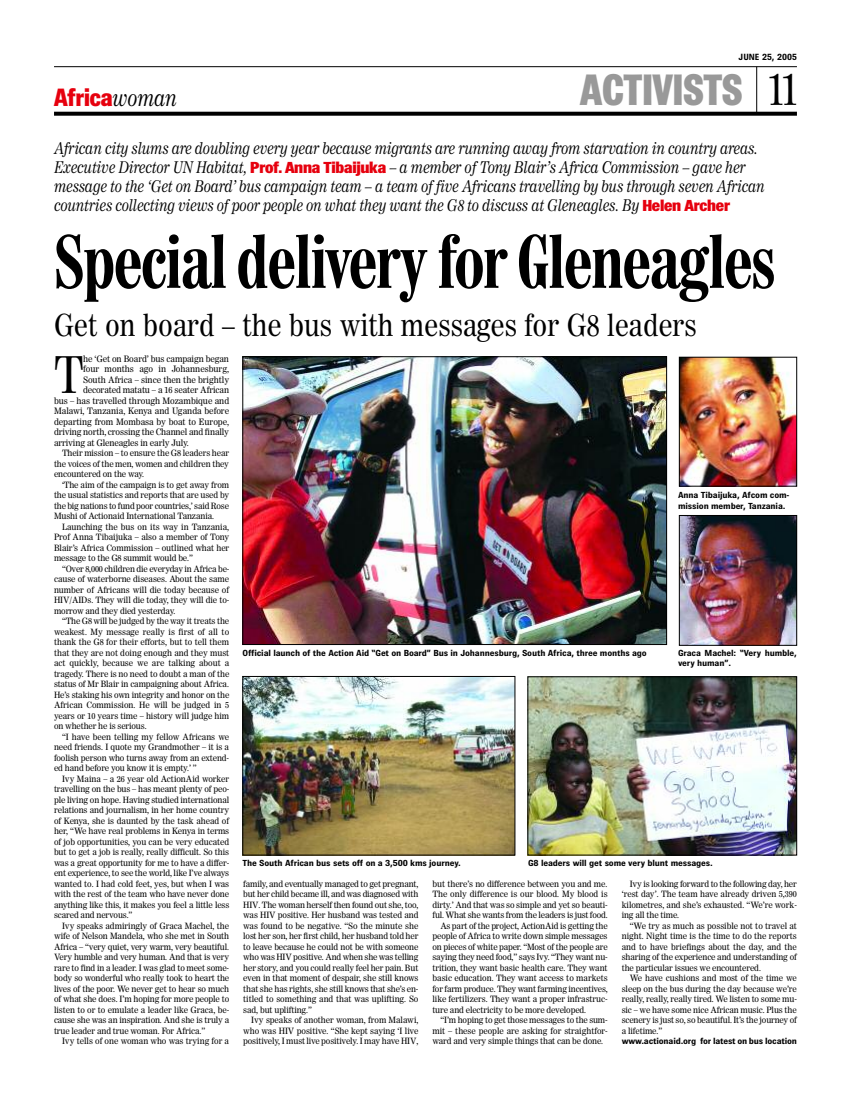
<style>
.page{position:relative;width:851px;height:1106px;background:#fff}
.page>*{position:absolute;margin:0;border:0;box-sizing:border-box;transform-origin:0 0}
.t1{font:700 condensed 72px "Worldwide";letter-spacing:-.015em;color:#000}
.t2{font:50.3px "Worldwide Headline";color:#000}
.t3{font:900 44px "Brown";color:#999}
.t4{font:30px "Worldwide Headline";color:#000}
.t5{font:800 25px "Brown";color:#e6000e}
.t6{font:italic 16px/19px "Worldwide Headline";letter-spacing:-.015em;color:#000}
.t7{font:700 9px "Brown";color:#000}
.t8{font:8.8px "Worldwide";letter-spacing:-.015em;color:#000}
.t9{font:700 8.8px/10.5px "Brown";letter-spacing:-.015em;color:#000;scale:1.06 1}
.t10{font:8.6px/10.5px "Worldwide";letter-spacing:-.015em;color:#000;text-align:justify}
.s1{font-family:"Worldwide Headline";font-weight:400;font-style:italic;font-size:22px;color:#000}
.s2{font-family:"Worldwide Headline";font-weight:400;font-size:45px;color:#000}
.s3{font-family:"Brown";font-weight:800;font-style:normal;color:#e6000e}
</style>
<div class="page">
<img style="left:244px;top:358px;width:420px;height:285px">
<div style="left:242px;top:356px;width:424px;height:289px;border:1px solid #000"></div>
<hr style="left:756px;top:67px;width:1px;height:47px;background:#000">
<svg style="left:54px;top:112px;width:742px;height:4px;background:#121212"></svg>
<hr style="left:54px;top:66px;width:742px;height:1px;background:#000">
<img style="left:244px;top:678px;width:269px;height:175px">
<div style="left:242px;top:676px;width:273px;height:179px;border:1px solid #000"></div>
<img style="left:529px;top:678px;width:265px;height:175px">
<div style="left:527px;top:676px;width:269px;height:179px;border:1px solid #000"></div>
<img style="left:681px;top:359px;width:113px;height:125px">
<div style="left:679px;top:357px;width:117px;height:129px;border:1px solid #000"></div>
<img style="left:681px;top:517px;width:113px;height:126px">
<div style="left:679px;top:515px;width:117px;height:130px;border:1px solid #000"></div>
<h3 class="t5" style="left:54px;top:89px;width:124px">Africa<span class="s1">woman</span></h3>
<p class="t7" style="left:738px;top:54px;width:60px">JUNE 25, 2005</p>
<h3 class="t3" style="left:580px;top:75px;width:218px">ACTIVISTS <span class="s2">11</span></h3>
<p class="t6" style="left:54px;top:140px;width:712px">African city slums are doubling every year because migrants are running away from starvation in country areas.<br>Executive Director UN Habitat, <span class="s3">Prof. Anna Tibaijuka</span> – a member of Tony Blair’s Africa Commission – gave her message to the ‘Get on Board’ bus campaign team – a team of five Africans travelling by bus through seven African countries collecting views of poor people on what they want the G8 to discuss at Gleneagles. By <span class="s3">Helen Archer</span></p>
<h1 class="t1" style="left:54px;top:235px;width:722px">Special delivery for Gleneagles</h1>
<h3 class="t4" style="left:54px;top:314px;width:644px">Get on board – the bus with messages for G8 leaders</h3>
<h2 class="t2" style="left:54px;top:356px;width:31px">T</h2>
<p class="t8" style="left:83px;top:355px;width:147px">he ‘Get on Board’ bus campaign began</p>
<p class="t8" style="left:83px;top:366px;width:148px">four months ago in Johannesburg,</p>
<p class="t8" style="left:83px;top:376px;width:148px">South Africa – since then the brightly</p>
<p class="t8" style="left:83px;top:387px;width:148px">decorated matatu – a 16 seater African</p>
<p class="t8" style="left:54px;top:397px;width:177px">bus – has travelled through Mozambique and</p>
<p class="t8" style="left:54px;top:408px;width:177px">Malawi, Tanzania, Kenya and Uganda before</p>
<p class="t8" style="left:54px;top:418px;width:177px">departing from Mombasa by boat to Europe,</p>
<p class="t8" style="left:54px;top:429px;width:177px">driving north, crossing the Channel and finally</p>
<p class="t8" style="left:54px;top:439px;width:136px">arriving at Gleneagles in early July.</p>
<p class="t10" style="left:54px;top:448px;width:177px;text-indent:8px">Their mission – to ensure the G8 leaders hear the voices of the men, women and children they encountered on the way.</p>
<p class="t10" style="left:54px;top:480px;width:177px;text-indent:8px">‘The aim of the campaign is to get away from the usual statistics and reports that are used by the big nations to fund poor countries,’ said Rose Mushi of Actionaid International Tanzania.</p>
<p class="t10" style="left:54px;top:522px;width:177px;text-indent:8px">Launching the bus on its way in Tanzania, Prof Anna Tibaijuka – also a member of Tony Blair’s Africa Commission – outlined what her message to the G8 summit would be.”</p>
<p class="t10" style="left:54px;top:564px;width:177px;text-indent:8px">“Over 8,000 children die everyday in Africa be&shy;cause of waterborne diseases. About the same number of Africans will die today because of HIV/AIDs. They will die today, they will die to&shy;morrow and they died yesterday.</p>
<p class="t10" style="left:54px;top:616px;width:177px;text-indent:8px">“The G8 will be judged by the way it treats the weakest. My message really is first of all to thank the G8 for their efforts, but to tell them that they are not doing enough and they must act quickly, because we are talking about a tragedy. There is no need to doubt a man of the status of Mr Blair in campaigning about Africa.<br>He’s staking his own integrity and honor on the African Commission. He will be judged in 5 years or 10 years time – history will judge him on whether he is serious.</p>
<p class="t10" style="left:54px;top:732px;width:177px;text-indent:8px">“I have been telling my fellow Africans we need friends. I quote my Grandmother – it is a foolish person who turns away from an extend&shy;ed hand before you know it is empty.’ ”</p>
<p class="t10" style="left:54px;top:774px;width:177px;text-indent:8px">Ivy Maina – a 26 year old ActionAid worker travelling on the bus – has meant plenty of peo&shy;ple living on hope. Having studied international relations and journalism, in her home country of Kenya, she is daunted by the task ahead of her, “We have real problems in Kenya in terms of job opportunities, you can be very educated but to get a job is really, really difficult. So this was a great opportunity for me to have a differ&shy;ent experience, to see the world, like I’ve always wanted to. I had cold feet, yes, but when I was with the rest of the team who have never done anything like this, it makes you feel a little less scared and nervous.”</p>
<p class="t10" style="left:54px;top:921px;width:177px;text-indent:8px">Ivy speaks admiringly of Graca Machel, the wife of Nelson Mandela, who she met in South Africa – “very quiet, very warm, very beautiful.<br>Very humble and very human. And that is very rare to find in a leader. I was glad to meet some&shy;body so wonderful who really took to heart the lives of the poor. We never get to hear so much of what she does. I’m hoping for more people to listen to or to emulate a leader like Graca, be&shy;cause she was an inspiration. And she is truly a true leader and true woman. For Africa.”</p>
<p class="t10" style="left:62px;top:1036px;width:169px">Ivy tells of one woman who was trying for a</p>
<p class="t9" style="left:678px;top:491px;width:107px">Anna Tibaijuka, Afcom com&shy;mission member, Tanzania.</p>
<p class="t9" style="left:242px;top:648px;width:383px">Official launch of the Action Aid “Get on Board” Bus in Johannesburg, South Africa, three months ago</p>
<p class="t9" style="left:678px;top:648px;width:114px">Graca Machel: “Very humble, very human”.</p>
<p class="t9" style="left:242px;top:858px;width:207px">The South African bus sets off on a 3,500 kms journey.</p>
<p class="t9" style="left:528px;top:858px;width:176px">G8 leaders will get some very blunt messages.</p>
<p class="t10" style="left:243px;top:879px;width:177px">family, and eventually managed to get pregnant, but her child became ill, and was diagnosed with HIV. The woman herself then found out she, too, was HIV positive. Her husband was tested and was found to be negative. “So the minute she lost her son, her first child, her husband told her to leave because he could not be with someone who was HIV positive. And when she was telling her story, and you could really feel her pain. But even in that moment of despair, she still knows that she has rights, she still knows that she’s en&shy;titled to something and that was uplifting. So sad, but uplifting.”</p>
<p class="t10" style="left:243px;top:1015px;width:177px;text-indent:8px">Ivy speaks of another woman, from Malawi, who was HIV positive. “She kept saying ‘I live positively, I must live positively. I may have HIV,</p>
<p class="t10" style="left:432px;top:879px;width:176px">but there’s no difference between you and me.</p>
<p class="t10" style="left:432px;top:889px;width:177px">The only difference is our blood. My blood is</p>
<p class="t10" style="left:432px;top:900px;width:177px">dirty.’ And that was so simple and yet so beauti-</p>
<p class="t10" style="left:432px;top:910px;width:177px">ful. What she wants from the leaders is just food.</p>
<p class="t10" style="left:440px;top:921px;width:169px">As part of the project, ActionAid is getting the</p>
<p class="t10" style="left:432px;top:931px;width:176px">people of Africa to write down simple messages</p>
<p class="t10" style="left:432px;top:942px;width:177px">on pieces of white paper. “Most of the people are</p>
<p class="t10" style="left:432px;top:952px;width:177px">saying they need food,” says Ivy. “They want nu-</p>
<p class="t10" style="left:432px;top:963px;width:177px">trition, they want basic health care. They want</p>
<p class="t10" style="left:432px;top:973px;width:177px">basic education. They want access to markets</p>
<p class="t10" style="left:432px;top:984px;width:177px">for farm produce. They want farming incentives,</p>
<p class="t10" style="left:432px;top:994px;width:177px">like fertilizers. They want a proper infrastruc-</p>
<p class="t10" style="left:432px;top:1005px;width:155px">ture and electricity to be more developed.</p>
<p class="t10" style="left:440px;top:1015px;width:169px">“I’m hoping to get those messages to the sum-</p>
<p class="t10" style="left:432px;top:1026px;width:177px">mit – these people are asking for straightfor-</p>
<p class="t10" style="left:432px;top:1036px;width:172px">ward and very simple things that can be done.</p>
<p class="t10" style="left:621px;top:879px;width:177px;text-indent:8px">Ivy is looking forward to the following day, her ‘rest day’. The team have already driven 5,390 kilometres, and she’s exhausted. “We’re work&shy;ing all the time.</p>
<p class="t10" style="left:621px;top:921px;width:177px;text-indent:8px">“We try as much as possible not to travel at night. Night time is the time to do the reports and to have briefings about the day, and the sharing of the experience and understanding of the particular issues we encountered.</p>
<p class="t10" style="left:621px;top:973px;width:177px;text-indent:8px">We have cushions and most of the time we sleep on the bus during the day because we’re really, really, really tired. We listen to some mu&shy;sic – we have some nice African music. Plus the scenery is just so, so beautiful. It’s the journey of a lifetime.”</p>
<p class="t9" style="left:621px;top:1037px;width:167px">www.actionaid.org for latest on bus location</p>
</div>
